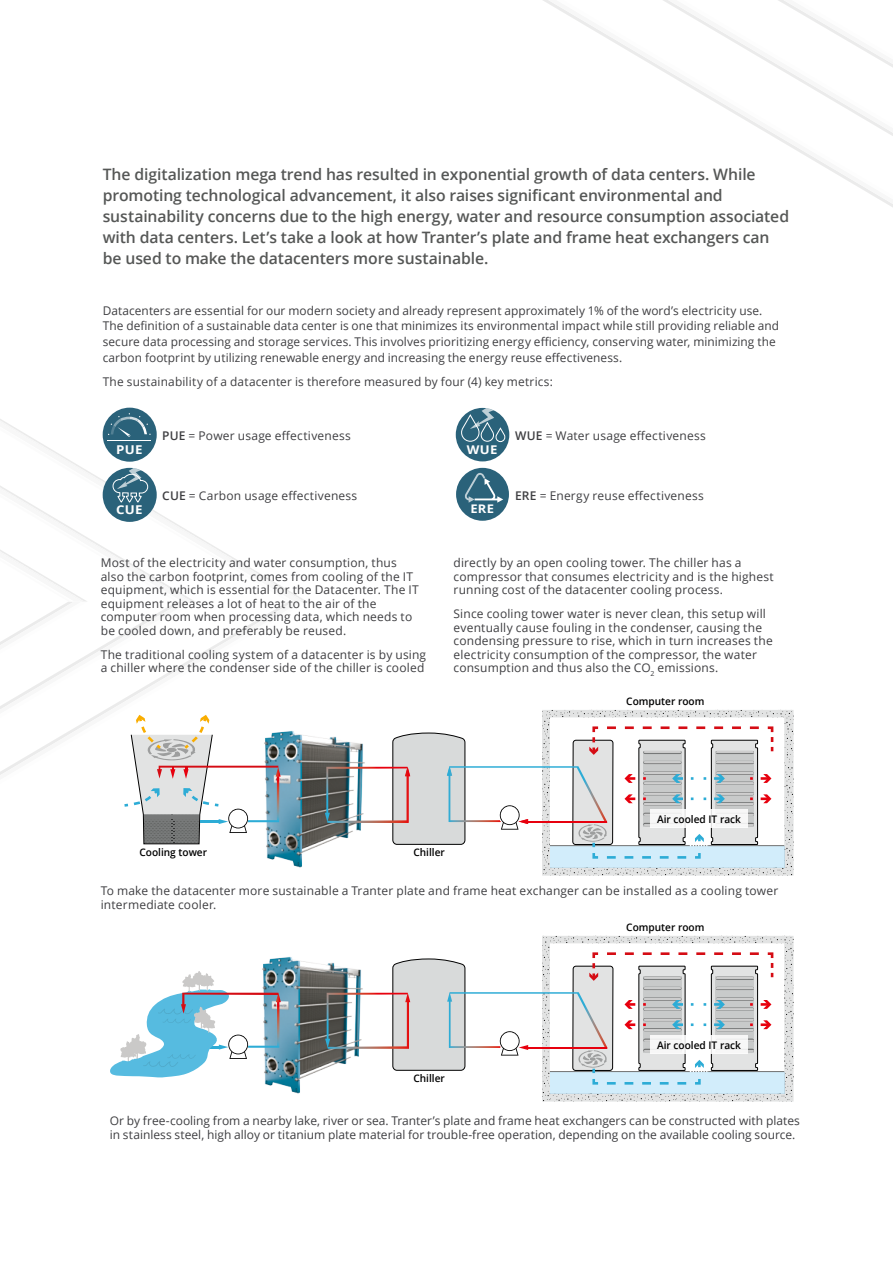
<style>
.page{position:relative;width:893px;height:1263px;background:#fff}
.page>*{position:absolute;margin:0;border:0;box-sizing:border-box;transform-origin:0 0}
.t1{font:600 15.75px/21px "Open Sans";letter-spacing:-.005em;color:#555756}
.t2{font:700 12.15px "Open Sans";letter-spacing:.025em;color:#fff;scale:1.09 1}
.t3{font:12px/13.5px "Open Sans";letter-spacing:.015em;color:#3e3e41}
.t4{font:700 12px "Open Sans";color:#fff;scale:1.09 1}
.t5{font:700 11.85px "Open Sans";color:#fff;scale:1.09 1}
.t6{font:600 10.5px "Open Sans";color:#000}
.s1{font-weight:600}
</style>
<div class="page">
<svg style="left:543px;top:0;width:350px;height:200px"></svg>
<div style="left:103px;top:408px;width:54px;height:54px;background:#2a627a;border-radius:50%"></div>
<hr style="left:108px;top:440px;width:43px;height:1px;background:#fff">
<svg style="left:108px;top:413px;width:43px;height:24px"></svg>
<div style="left:456px;top:408px;width:53px;height:53px;background:#2a627a;border-radius:50%"></div>
<svg style="left:458px;top:408px;width:48px;height:34px"></svg>
<svg style="left:0;top:468px;width:793px;height:408px"></svg>
<img style="left:262px;top:957px;width:63px;height:137px">
<svg style="left:325px;top:936px;width:468px;height:165px"></svg>
<svg style="left:110px;top:971px;width:171px;height:106px"></svg>
<p class="t1" style="left:103px;top:163px;width:688px">The digitalization mega trend has resulted in exponential growth of data centers. While promoting technological advancement, it also raises significant environmental and sustainability concerns due to the high energy, water and resource consumption associated with data centers. Let’s take a look at how Tranter’s plate and frame heat exchangers can be used to make the datacenters more sustainable.</p>
<p class="t3" style="left:103px;top:302px;width:678px;line-height:15.8px">Datacenters are essential for our modern society and already represent approximately 1% of the word’s electricity use.<br>The definition of a sustainable data center is one that minimizes its environmental impact while still providing reliable and secure data processing and storage services. This involves prioritizing energy efficiency, conserving water, minimizing the carbon footprint by utilizing renewable energy and increasing the energy reuse effectiveness.</p>
<p class="t3" style="left:103px;top:374px;width:452px">The sustainability of a datacenter is therefore measured by four (4) key metrics:</p>
<p class="t3" style="left:162px;top:429px;width:190px"><span class="s1">PUE</span> = Power usage effectiveness</p>
<p class="t2" style="left:116px;top:441px;width:26px">PUE</p>
<p class="t4" style="left:467px;top:441px;width:30px">WUE</p>
<p class="t3" style="left:162px;top:489px;width:197px"><span class="s1">CUE</span> = Carbon usage effectiveness</p>
<p class="t2" style="left:116px;top:501px;width:26px">CUE</p>
<p class="t5" style="left:470px;top:500px;width:23px">ERE</p>
<p class="t3" style="left:515px;top:429px;width:192px"><span class="s1">WUE</span> = Water usage effectiveness</p>
<p class="t3" style="left:515px;top:489px;width:190px"><span class="s1">ERE</span> = Energy reuse effectiveness</p>
<p class="t3" style="left:101px;top:556px;width:320px">Most of the electricity and water consumption, thus also the carbon footprint, comes from cooling of the IT equipment, which is essential for the Datacenter. The IT equipment releases a lot of heat to the air of the computer room when processing data, which needs to be cooled down, and preferably be reused.</p>
<p class="t3" style="left:101px;top:647px;width:327px">The traditional cooling system of a datacenter is by using a chiller where the condenser side of the chiller is cooled</p>
<p class="t3" style="left:454px;top:556px;width:322px">directly by an open cooling tower. The chiller has a compressor that consumes electricity and is the highest running cost of the datacenter cooling process.</p>
<p class="t3" style="left:454px;top:607px;width:321px">Since cooling tower water is never clean, this setup will eventually cause fouling in the condenser, causing the condensing pressure to rise, which in turn increases the electricity consumption of the compressor, the water consumption and thus also the CO<sub>2</sub> emissions.</p>
<p class="t6" style="left:626px;top:694px;width:80px">Computer room</p>
<p class="t6" style="left:139px;top:845px;width:69px">Cooling tower</p>
<p class="t6" style="left:413px;top:845px;width:33px">Chiller</p>
<p class="t6" style="left:657px;top:811px;width:86px">Air cooled IT rack</p>
<p class="t3" style="left:101px;top:884px;width:679px">To make the datacenter more sustainable a Tranter plate and frame heat exchanger can be installed as a cooling tower intermediate cooler.</p>
<p class="t6" style="left:626px;top:920px;width:80px">Computer room</p>
<p class="t6" style="left:413px;top:1071px;width:33px">Chiller</p>
<p class="t6" style="left:657px;top:1037px;width:86px">Air cooled IT rack</p>
<p class="t3" style="left:110px;top:1114px;width:692px">Or by free-cooling from a nearby lake, river or sea. Tranter’s plate and frame heat exchangers can be constructed with plates in stainless steel, high alloy or titanium plate material for trouble-free operation, depending on the available cooling source.</p>
</div>
